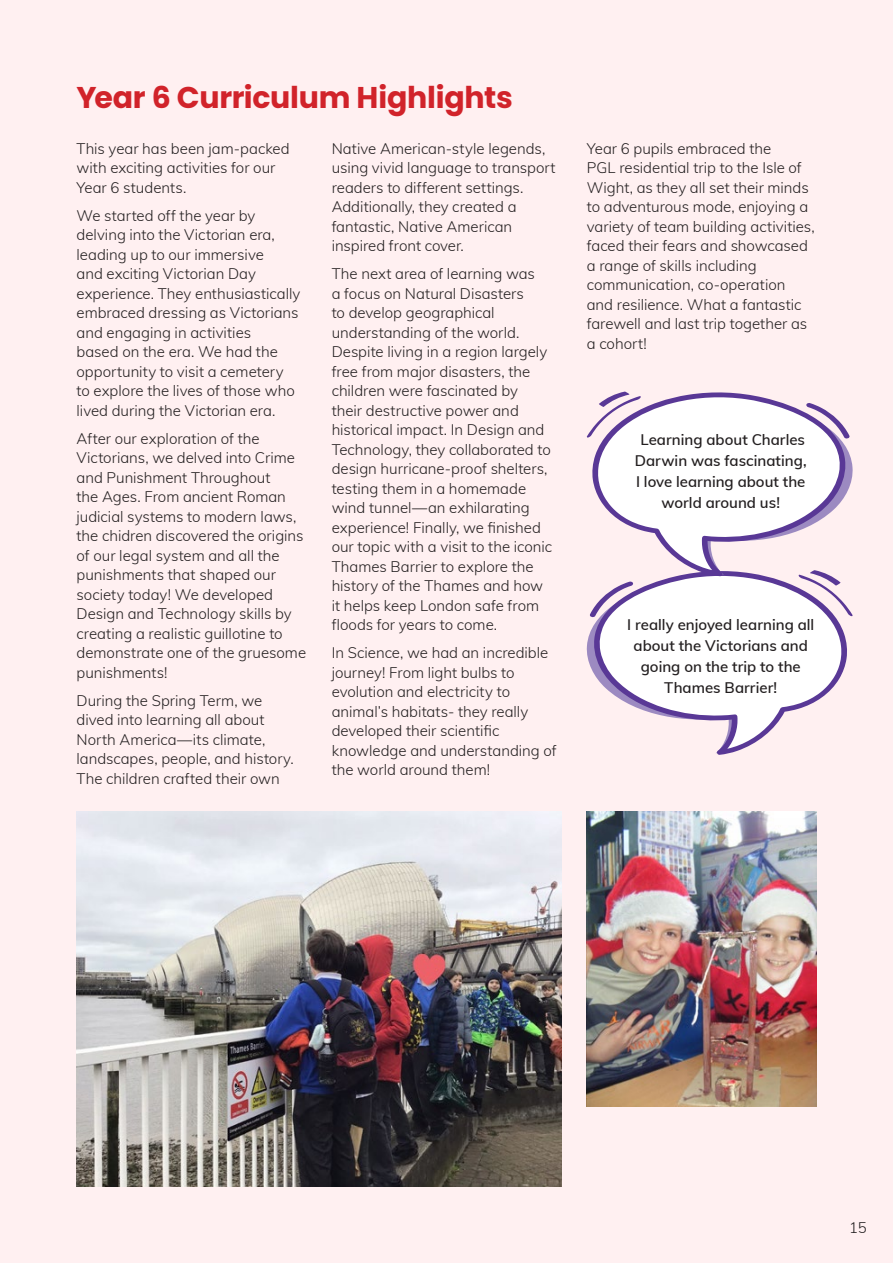
<style>
.page{position:relative;width:893px;height:1263px;background:#fff0f1}
.page>*{position:absolute;margin:0;border:0;box-sizing:border-box;transform-origin:0 0}
.heading_1{font:700 30px "Poppins";letter-spacing:-.01em;color:#d1232a}
.body{font:300 15px/19.5px "Muli";color:#231f20}
.quote{font:600 15px/21px "Muli";color:#231f20;text-align:center}
</style>
<div class="page">
<svg style="left:586px;top:627px;width:7px;height:45px"></svg>
<svg style="left:593px;top:576px;width:254px;height:179px;fill:#fff"></svg>
<svg style="left:590px;top:581px;width:43px;height:37px"></svg>
<svg style="left:798px;top:576px;width:55px;height:40px"></svg>
<svg style="left:847px;top:449px;width:6px;height:43px"></svg>
<svg style="left:592px;top:392px;width:255px;height:184px;fill:#fff"></svg>
<svg style="left:806px;top:403px;width:44px;height:37px"></svg>
<svg style="left:586px;top:391px;width:55px;height:47px"></svg>
<img style="left:77px;top:812px;width:484px;height:374px">
<img style="left:587px;top:812px;width:229px;height:294px">
<p class="heading_1" style="left:77px;top:80px;width:438px">Year 6 Curriculum Highlights</p>
<p class="body" style="left:77px;top:138px;width:215px">This year has been jam-packed with exciting activities for our<br>Year 6 students.</p>
<p class="body" style="left:77px;top:205px;width:225px">We started off the year by delving into the Victorian era, leading up to our immersive<br>and exciting Victorian Day experience. They enthusiastically embraced dressing as Victorians and engaging in activities<br>based on the era. We had the opportunity to visit a cemetery to explore the lives of those who lived during the Victorian era.</p>
<p class="body" style="left:77px;top:428px;width:231px">After our exploration of the<br>Victorians, we delved into Crime and Punishment Throughout<br>the Ages. From ancient Roman judicial systems to modern laws, the chidren discovered the origins of our legal system and all the punishments that shaped our society today! We developed<br>Design and Technology skills by creating a realistic guillotine to demonstrate one of the gruesome punishments!</p>
<p class="body" style="left:77px;top:690px;width:219px">During the Spring Term, we dived into learning all about<br>North America—its climate, landscapes, people, and history.<br>The children crafted their own</p>
<p class="body" style="left:332px;top:138px;width:225px">Native American-style legends, using vivid language to transport readers to different settings.<br>Additionally, they created a fantastic, Native American inspired front cover.</p>
<p class="body" style="left:332px;top:263px;width:222px">The next area of learning was<br>a focus on Natural Disasters<br>to develop geographical understanding of the world.<br>Despite living in a region largely free from major disasters, the children were fascinated by their destructive power and historical impact. In Design and<br>Technology, they collaborated to design hurricane-proof shelters, testing them in a homemade wind tunnel—an exhilarating experience! Finally, we finished our topic with a visit to the iconic<br>Thames Barrier to explore the history of the Thames and how it helps keep London safe from floods for years to come.</p>
<p class="body" style="left:332px;top:642px;width:227px">In Science, we had an incredible journey! From light bulbs to evolution and electricity to animal’s habitats- they really developed their scientific knowledge and understanding of the world around them!</p>
<p class="body" style="left:587px;top:138px;width:230px">Year 6 pupils embraced the<br>PGL residential trip to the Isle of<br>Wight, as they all set their minds to adventurous mode, enjoying a variety of team building activities, faced their fears and showcased a range of skills including communication, co-operation and resilience. What a fantastic farewell and last trip together as a cohort!</p>
<p class="quote" style="left:635px;top:428px;width:173px">Learning about Charles<br>Darwin was fascinating,<br>I love learning about the world around us!</p>
<p class="quote" style="left:627px;top:613px;width:188px">I really enjoyed learning all about the Victorians and going on the trip to the<br>Thames Barrier!</p>
<p class="body" style="left:849px;top:1217px;width:19px">15</p>
</div>
